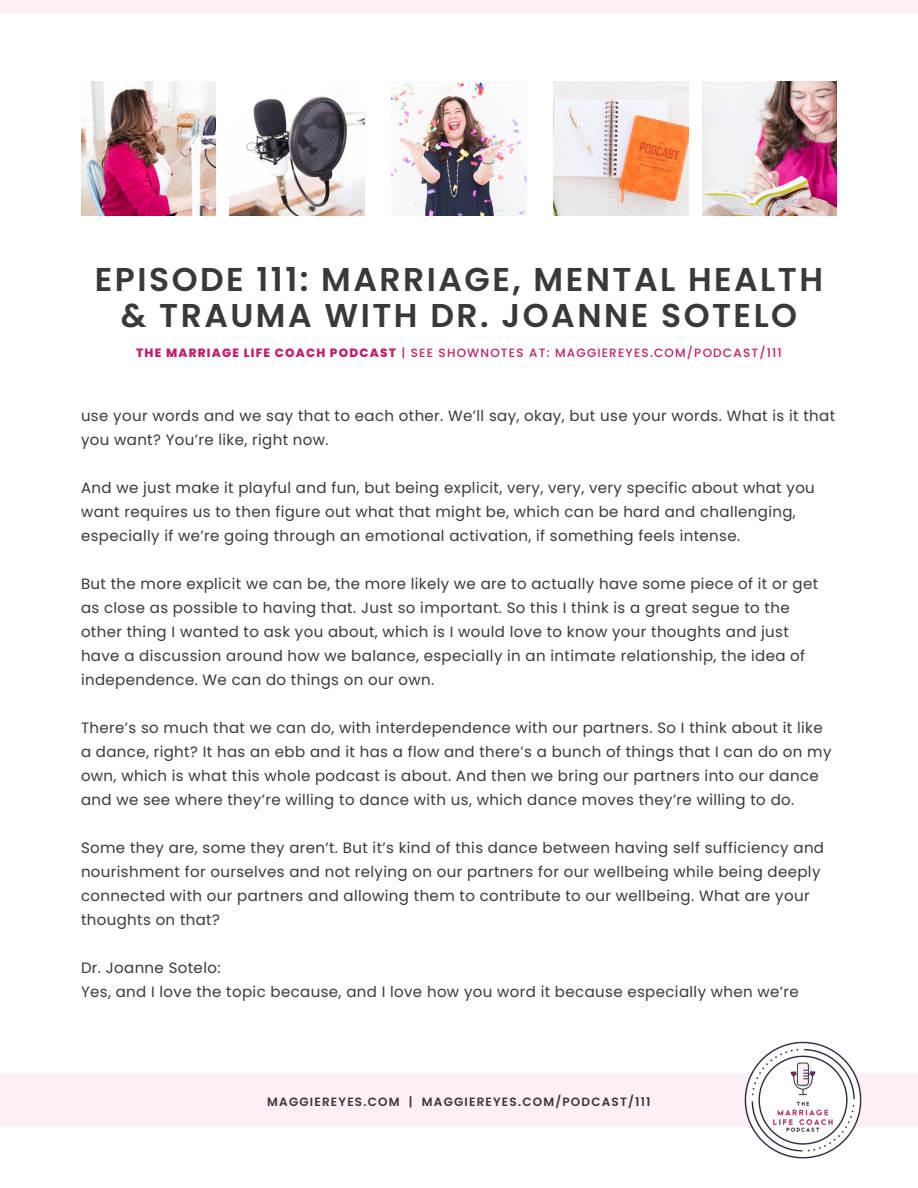
<style>
.page{position:relative;width:918px;height:1188px;background:#fff}
.page>*{position:absolute;margin:0;border:0;box-sizing:border-box;transform-origin:0 0}
.t1{font:600 33px/36px "Poppins";letter-spacing:.075em;color:#393939;text-align:center}
.t2{font:15px/24px "Poppins";letter-spacing:.025em;color:#393939}
.t3{font:500 12px "Poppins";letter-spacing:.1em;color:#c01e69}
.t4{font:600 12px "Poppins";letter-spacing:.1em;color:#393939}
.s1{font-weight:800}
</style>
<div class="page">
<div style="left:0;top:1073px;width:918px;height:54px;background:#fdeff5"></div>
<div style="left:0;top:0;width:918px;height:14px;background:#fdeff5"></div>
<img style="left:81px;top:81px;width:135px;height:135px">
<img style="left:392px;top:82px;width:134px;height:134px">
<img style="left:702px;top:81px;width:135px;height:135px">
<img style="left:230px;top:96px;width:134px;height:120px">
<img style="left:554px;top:81px;width:134px;height:135px">
<img style="left:744px;top:1041px;width:118px;height:118px">
<h1 class="t1" style="left:95px;top:262px;width:730px">EPISODE 111: MARRIAGE, MENTAL HEALTH &amp; TRAUMA WITH DR. JOANNE SOTELO</h1>
<p class="t3" style="left:136px;top:346px;width:647px"><span class="s1">THE MARRIAGE LIFE COACH PODCAST</span> | SEE SHOWNOTES AT: MAGGIEREYES.COM/PODCAST/111</p>
<p class="t2" style="left:81px;top:404px;width:756px">use your words and we say that to each other. We’ll say, okay, but use your words. What is it that you want? You’re like, right now.</p>
<p class="t2" style="left:81px;top:476px;width:735px">And we just make it playful and fun, but being explicit, very, very, very specific about what you want requires us to then figure out what that might be, which can be hard and challenging, especially if we’re going through an emotional activation, if something feels intense.</p>
<p class="t2" style="left:81px;top:572px;width:739px">But the more explicit we can be, the more likely we are to actually have some piece of it or get as close as possible to having that. Just so important. So this I think is a great segue to the other thing I wanted to ask you about, which is I would love to know your thoughts and just have a discussion around how we balance, especially in an intimate relationship, the idea of independence. We can do things on our own.</p>
<p class="t2" style="left:81px;top:716px;width:752px">There’s so much that we can do, with interdependence with our partners. So I think about it like a dance, right? It has an ebb and it has a flow and there’s a bunch of things that I can do on my own, which is what this whole podcast is about. And then we bring our partners into our dance and we see where they’re willing to dance with us, which dance moves they’re willing to do.</p>
<p class="t2" style="left:81px;top:836px;width:745px">Some they are, some they aren’t. But it’s kind of this dance between having self sufficiency and nourishment for ourselves and not relying on our partners for our wellbeing while being deeply connected with our partners and allowing them to contribute to our wellbeing. What are your thoughts on that?</p>
<p class="t2" style="left:81px;top:956px;width:719px">Dr. Joanne Sotelo:<br>Yes, and I love the topic because, and I love how you word it because especially when we’re</p>
<p class="t4" style="left:267px;top:1095px;width:385px">MAGGIEREYES.COM | MAGGIEREYES.COM/PODCAST/111</p>
</div>
